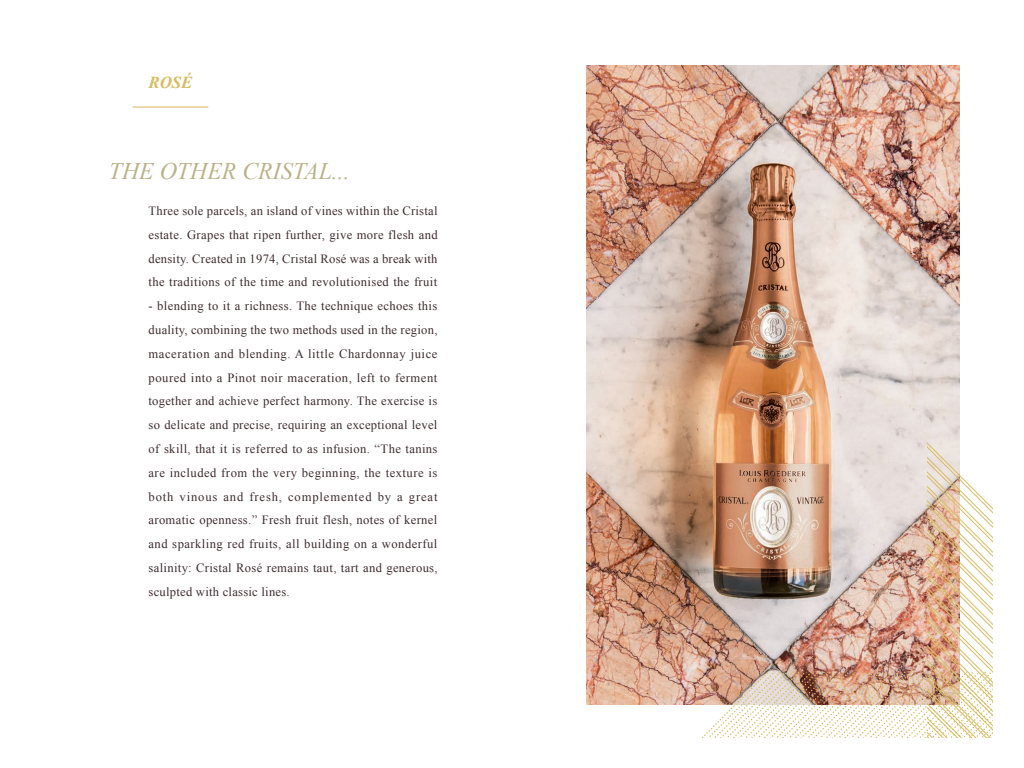
<style>
.page{position:relative;width:1024px;height:768px;background:#fff}
.page>*{position:absolute;margin:0;border:0;box-sizing:border-box;transform-origin:0 0}
.TITRE{font:italic 23.8px "Times New Roman";color:#bbb188}
.MOT_TITRE{font:italic 700 16.8px "Times New Roman";color:#d8bc61}
.texte_courant{font:12.6px/23.8px "Times New Roman";letter-spacing:.025em;color:#3e2b2e;text-align:justify}
</style>
<div class="page">
<img style="left:586px;top:65px;width:373px;height:639px">
<img style="left:699px;top:440px;width:293px;height:297px">
<hr style="left:133px;top:107px;width:75px;height:1px;background:#d8bc61">
<p class="MOT_TITRE" style="left:149px;top:70px;width:45px">ROSÉ</p>
<p class="TITRE" style="left:109px;top:154px;width:242px">THE OTHER CRISTAL...</p>
<p class="texte_courant" style="left:149px;top:199px;width:291px">Three sole parcels, an island of vines within the Cristal estate. Grapes that ripen further, give more flesh and density. Created in 1974, Cristal Rosé was a break with the traditions of the time and revolutionised the fruit</p>
<p class="texte_courant" style="left:149px;top:294px;width:291px">- blending to it a richness. The technique echoes this duality, combining the two methods used in the region, maceration and blending. A little Chardonnay juice poured into a Pinot noir maceration, left to ferment together and achieve perfect harmony. The exercise is so delicate and precise, requiring an exceptional level of skill, that it is referred to as infusion. “The tanins are included from the very beginning, the texture is both vinous and fresh, complemented by a great aromatic openness.” Fresh fruit flesh, notes of kernel and sparkling red fruits, all building on a wonderful salinity: Cristal Rosé remains taut, tart and generous, sculpted with classic lines.</p>
</div>
